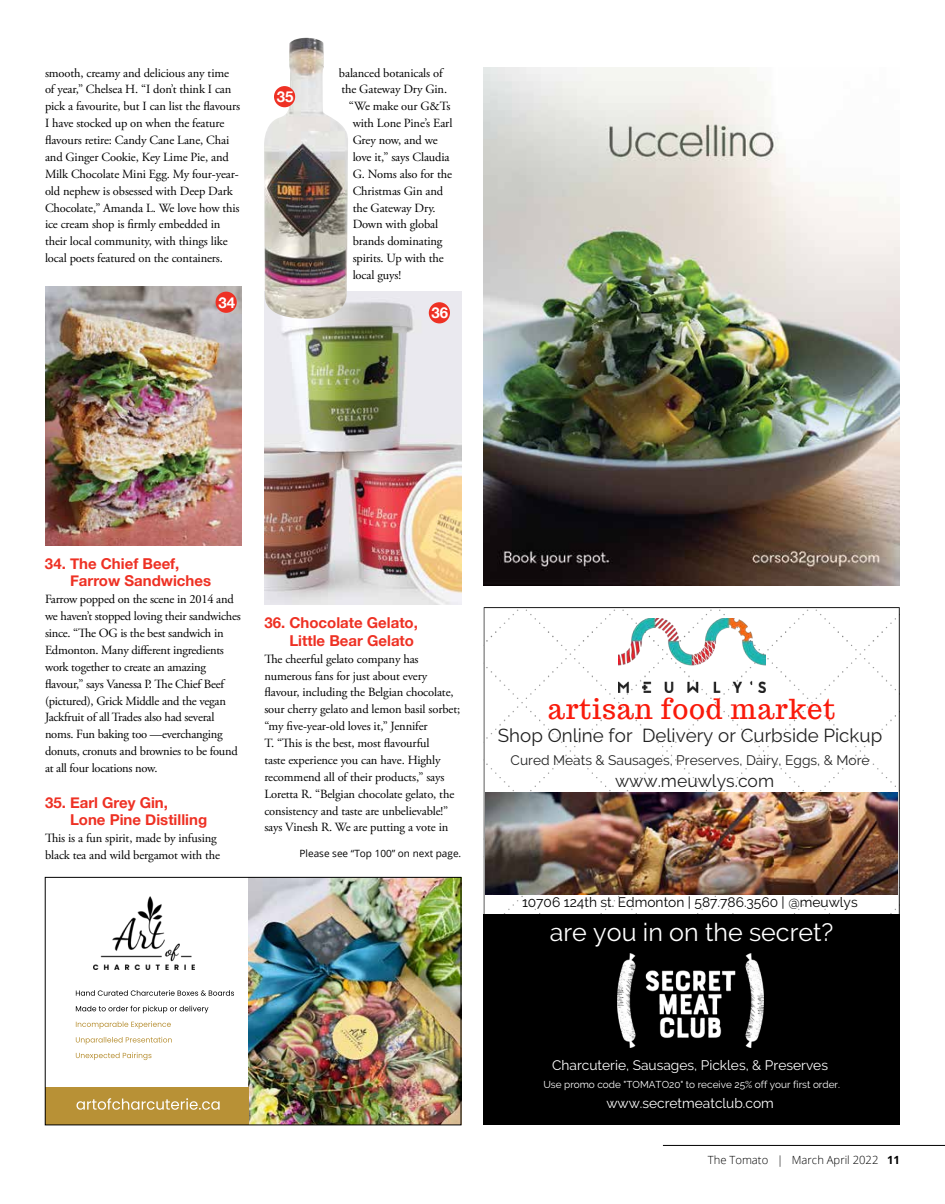
<style>
.page{position:relative;width:945px;height:1204px;background:#fff}
.page>*{position:absolute;margin:0;border:0;box-sizing:border-box;transform-origin:0 0}
.t1{font:27.5px "Trocchi";letter-spacing:.03em;color:#f91a0b}
.t2{font:25px "Raleway";color:#fff}
.t3{font:18.75px "Raleway";color:#222}
.t4{font:17.5px "Raleway";color:#222}
.t5{font:700 15px/17.5px "Helvetica Neue";color:#ee3124}
.t6{font:700 15px "Helvetica Neue";color:#fff}
.t7{font:13.75px "Raleway";color:#fff}
.t8{font:13.75px "Raleway";color:#222}
.t9{font:13.75px "Raleway";color:#000}
.t10{font:12.5px/16.9px "Adobe Garamond Pro";letter-spacing:-.01em;color:#000}
.t11{font:300 11.25px "Open Sans";color:#000}
.t12{font:10px "Raleway";color:#fff}
.t13{font:10px "Open Sans";color:#000}
.s1{font-weight:700}
</style>
<div class="page">
<hr style="left:663px;top:1145px;width:282px;height:1px;background:#000">
<img style="left:45px;top:287px;width:197px;height:259px">
<img style="left:264px;top:292px;width:197px;height:312px">
<div style="left:216px;top:292px;width:21px;height:21px;background:#ee3124;border-radius:50%"></div>
<div style="left:429px;top:302px;width:21px;height:21px;background:#ee3124;border-radius:50%"></div>
<img style="left:264px;top:38px;width:84px;height:283px">
<div style="left:274px;top:86px;width:21px;height:21px;background:#ee3124;border-radius:50%"></div>
<svg style="left:76px;top:990px;width:158px;height:6px"></svg>
<img style="left:248px;top:879px;width:211px;height:244px">
<svg style="left:76px;top:1005px;width:132px;height:8px"></svg>
<svg style="left:76px;top:1021px;width:95px;height:8px"></svg>
<svg style="left:76px;top:1037px;width:96px;height:7px"></svg>
<svg style="left:76px;top:1052px;width:76px;height:8px"></svg>
<div style="left:45px;top:1087px;width:204px;height:38px;background:#b89136"></div>
<svg style="left:77px;top:1098px;width:143px;height:12px"></svg>
<img style="left:94px;top:896px;width:101px;height:73px">
<div style="left:45px;top:877px;width:416px;height:248px;border:1px solid #000"></div>
<img style="left:484px;top:68px;width:416px;height:517px">
<svg style="left:484px;top:607px;width:416px;height:307px"></svg>
<img style="left:618px;top:618px;width:147px;height:74px">
<img style="left:486px;top:793px;width:412px;height:101px">
<div style="left:484px;top:914px;width:416px;height:211px;background:#000"></div>
<img style="left:617px;top:953px;width:146px;height:94px">
<p class="t10" style="left:45px;top:65px;width:197px">smooth, creamy and delicious any time of year,” Chelsea H. “I don’t think I can pick a favourite, but I can list the flavours I have stocked up on when the feature flavours retire: Candy Cane Lane, Chai and Ginger Cookie, Key Lime Pie, and Milk Chocolate Mini Egg. My four-year&shy;old nephew is obsessed with Deep Dark Chocolate,” Amanda L. We love how this ice cream shop is firmly embedded in their local community, with things like local poets featured on the containers.</p>
<p class="t10" style="left:339px;top:65px;width:105px">balanced botanicals of</p>
<p class="t10" style="left:341px;top:81px;width:107px">the Gateway Dry Gin.</p>
<p class="t10" style="left:349px;top:98px;width:103px">“We make our G&amp;Ts</p>
<p class="t10" style="left:353px;top:115px;width:101px">with Lone Pine’s Earl</p>
<p class="t10" style="left:353px;top:132px;width:87px">Grey now, and we</p>
<p class="t10" style="left:353px;top:149px;width:98px">love it,” says Claudia</p>
<p class="t10" style="left:353px;top:166px;width:101px">G. Noms also for the</p>
<p class="t10" style="left:353px;top:183px;width:92px">Christmas Gin and</p>
<p class="t10" style="left:353px;top:200px;width:85px">the Gateway Dry.</p>
<p class="t10" style="left:353px;top:216px;width:87px">Down with global</p>
<p class="t10" style="left:353px;top:233px;width:91px">brands dominating</p>
<p class="t10" style="left:353px;top:250px;width:93px">spirits. Up with the</p>
<p class="t10" style="left:353px;top:267px;width:50px">local guys!</p>
<p class="t6" style="left:277px;top:85px;width:18px">35</p>
<p class="t6" style="left:218px;top:290px;width:18px">34</p>
<p class="t6" style="left:432px;top:301px;width:18px">36</p>
<p class="t5" style="left:70px;top:555px;width:143px;text-indent:-25px">34. The Chief Beef,<br>Farrow Sandwiches</p>
<p class="t10" style="left:45px;top:591px;width:197px">Farrow popped on the scene in 2014 and we haven’t stopped loving their sandwiches since. “The OG is the best sandwich in Edmonton. Many different ingredients work together to create an amazing flavour,” says Vanessa P. The Chief Beef (pictured), Grick Middle and the vegan Jackfruit of all Trades also had several noms. Fun baking too —everchanging donuts, cronuts and brownies to be found at all four locations now.</p>
<p class="t5" style="left:70px;top:794px;width:139px;text-indent:-25px">35. Earl Grey Gin,<br>Lone Pine Distilling</p>
<p class="t10" style="left:45px;top:830px;width:177px">This is a fun spirit, made by infusing black tea and wild bergamot with the</p>
<p class="t5" style="left:264px;top:614px;width:155px;text-align:right">36. Chocolate Gelato,<br>Little Bear Gelato</p>
<p class="t10" style="left:264px;top:651px;width:197px">The cheerful gelato company has numerous fans for just about every flavour, including the Belgian chocolate, sour cherry gelato and lemon basil sorbet; “my five-year-old loves it,” Jennifer<br>T. “This is the best, most flavourful<br>taste experience you can have. Highly recommend all of their products,” says Loretta R. “Belgian chocolate gelato, the consistency and taste are unbelievable!” says Vinesh R. We are putting a vote in</p>
<p class="t13" style="left:300px;top:847px;width:163px">Please see “Top 100” on next page.</p>
<h1 class="t1" style="left:548px;top:690px;width:289px">artisan food market</h1>
<h3 class="t3" style="left:498px;top:725px;width:386px">Shop Online for Delivery or Curbside Pickup</h3>
<p class="t8" style="left:511px;top:752px;width:360px">Cured Meats &amp; Sausages, Preserves, Dairy, Eggs, &amp; More</p>
<h3 class="t4" style="left:615px;top:771px;width:161px">www.meuwlys.com</h3>
<p class="t9" style="left:522px;top:894px;width:337px">10706 124th st. Edmonton | 587.786.3560 | @meuwlys</p>
<h2 class="t2" style="left:550px;top:917px;width:285px">are you in on the secret?</h2>
<p class="t7" style="left:552px;top:1057px;width:277px">Charcuterie, Sausages, Pickles, &amp; Preserves</p>
<p class="t7" style="left:606px;top:1095px;width:169px">www.secretmeatclub.com</p>
<p class="t12" style="left:543px;top:1078px;width:298px">Use promo code "TOMATO20" to receive 25% off your first order.</p>
<p class="t11" style="left:708px;top:1152px;width:194px">The Tomato | March April 2022 <span class="s1">11</span></p>
</div>
